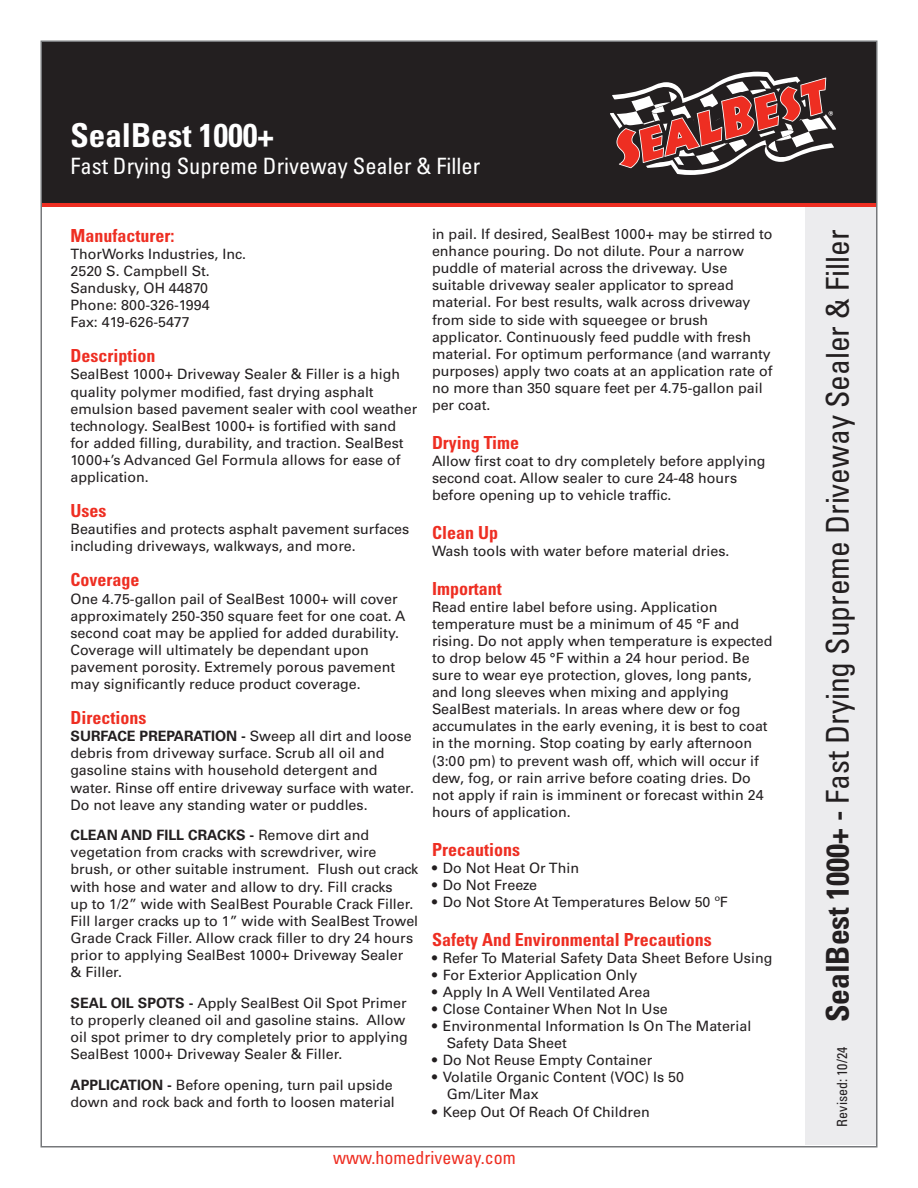
<style>
.page{position:relative;width:918px;height:1188px;background:#fff}
.page>*{position:absolute;margin:0;border:0;box-sizing:border-box;transform-origin:0 0}
.Product_Name_Main_1{font:700 condensed 33px "Univers LT Pro";color:#fff}
.Product_Name_Small_Side_Bar{font:condensed 31.5px "Univers LT Pro";color:#231f20}
.Product_Large_Description{font:condensed 22.5px "Univers LT Pro";color:#fff}
.Small_Head{font:700 condensed 18px "Univers LT Pro";color:#ee2e22}
.Small_Head-2{font:condensed 18px "Univers LT Pro";color:#ee2e22}
.Small_Head-3{font:14.25px/17.1px "Univers LT Pro 55 Roman";color:#231f20}
.Revised_Date_Text{font:condensed 14.1px "Univers LT Pro";color:#231f20}
.s1{font-family:"Univers LT Pro 65";font-weight:700}
.s2{font-weight:700}
</style>
<div class="page">
<div style="left:806px;top:41px;width:71px;height:1103px;background:#ececee"></div>
<div style="left:41px;top:45px;width:836px;height:162px;background:#ee2e22"></div>
<div style="left:41px;top:41px;width:836px;height:162px;background:#231f20"></div>
<svg style="left:610px;top:72px;width:226px;height:103px"></svg>
<p class="Product_Name_Main_1" style="left:70px;top:115px;width:205px">SealBest 1000+</p>
<p class="Product_Large_Description" style="left:70px;top:152px;width:411px">Fast Drying Supreme Driveway Sealer &amp; Filler</p>
<p class="Small_Head-3" style="left:432px;top:225px;width:342px">in pail. If desired, SealBest 1000+ may be stirred to</p>
<p class="Small_Head-3" style="left:432px;top:242px;width:313px">enhance pouring. Do not dilute. Pour a narrow</p>
<p class="Small_Head-3" style="left:432px;top:259px;width:297px">puddle of material across the driveway. Use</p>
<p class="Small_Head-3" style="left:432px;top:276px;width:303px">suitable driveway sealer applicator to spread</p>
<p class="Small_Head-3" style="left:432px;top:293px;width:320px">material. For best results, walk across driveway</p>
<p class="Small_Head-3" style="left:432px;top:310px;width:342px">from side to side with squeegee or brush applicator. Continuously feed puddle with fresh material. For optimum performance (and warranty purposes) apply two coats at an application rate of no more than 350 square feet per 4.75-gallon pail per coat.</p>
<p class="Small_Head" style="left:432px;top:431px;width:89px">Drying Time</p>
<p class="Small_Head-3" style="left:432px;top:452px;width:335px">Allow first coat to dry completely before applying</p>
<p class="Small_Head-3" style="left:432px;top:469px;width:307px">second coat. Allow sealer to cure 24-48 hours before opening up to vehicle traffic.</p>
<p class="Small_Head" style="left:432px;top:521px;width:68px">Clean Up</p>
<p class="Small_Head-3" style="left:432px;top:542px;width:299px">Wash tools with water before material dries.</p>
<p class="Small_Head" style="left:432px;top:577px;width:72px">Important</p>
<p class="Small_Head-3" style="left:432px;top:597px;width:287px">Read entire label before using. Application</p>
<p class="Small_Head-3" style="left:432px;top:615px;width:309px">temperature must be a minimum of 45 °F and</p>
<p class="Small_Head-3" style="left:432px;top:632px;width:342px">rising. Do not apply when temperature is expected</p>
<p class="Small_Head-3" style="left:432px;top:649px;width:319px">to drop below 45 °F within a 24 hour period. Be</p>
<p class="Small_Head-3" style="left:432px;top:666px;width:337px">sure to wear eye protection, gloves, long pants, and long sleeves when mixing and applying SealBest materials. In areas where dew or fog accumulates in the early evening, it is best to coat in the morning. Stop coating by early afternoon (3:00 pm) to prevent wash off, which will occur if dew, fog, or rain arrive before coating dries. Do not apply if rain is imminent or forecast within 24 hours of application.</p>
<p class="Small_Head" style="left:432px;top:838px;width:90px">Precautions</p>
<p class="Small_Head-3" style="left:432px;top:858px;width:149px">• Do Not Heat Or Thin</p>
<p class="Small_Head-3" style="left:432px;top:876px;width:107px">• Do Not Freeze</p>
<p class="Small_Head-3" style="left:432px;top:893px;width:297px">• Do Not Store At Temperatures Below 50 ºF</p>
<p class="Small_Head" style="left:432px;top:928px;width:281px">Safety And Environmental Precautions</p>
<p class="Small_Head-3" style="left:432px;top:948px;width:342px">• Refer To Material Safety Data Sheet Before Using</p>
<p class="Small_Head-3" style="left:432px;top:966px;width:207px">• For Exterior Application Only</p>
<p class="Small_Head-3" style="left:432px;top:983px;width:220px">• Apply In A Well Ventilated Area</p>
<p class="Small_Head-3" style="left:432px;top:1000px;width:237px">• Close Container When Not In Use</p>
<p class="Small_Head-3" style="left:432px;top:1017px;width:321px">• Environmental Information Is On The Material</p>
<p class="Small_Head-3" style="left:447px;top:1034px;width:122px">Safety Data Sheet</p>
<p class="Small_Head-3" style="left:432px;top:1051px;width:222px">• Do Not Reuse Empty Container</p>
<p class="Small_Head-3" style="left:432px;top:1068px;width:253px">• Volatile Organic Content (VOC) Is 50</p>
<p class="Small_Head-3" style="left:447px;top:1085px;width:93px">Gm/Liter Max</p>
<p class="Small_Head-3" style="left:432px;top:1102px;width:219px">• Keep Out Of Reach Of Children</p>
<p class="Small_Head-2" style="left:333px;top:1146px;width:184px">www.homedriveway.com</p>
<p class="Small_Head" style="left:71px;top:224px;width:105px">Manufacturer:</p>
<p class="Small_Head-3" style="left:71px;top:245px;width:177px">ThorWorks Industries, Inc.<br>2520 S. Campbell St.<br>Sandusky, OH 44870<br>Phone: 800-326-1994<br>Fax: 419-626-5477</p>
<p class="Small_Head" style="left:71px;top:345px;width:86px">Description</p>
<p class="Small_Head-3" style="left:71px;top:365px;width:348px">SealBest 1000+ Driveway Sealer &amp; Filler is a high quality polymer modified, fast drying asphalt emulsion based pavement sealer with cool weather technology. SealBest 1000+ is fortified with sand for added filling, durability, and traction. SealBest 1000+’s Advanced Gel Formula allows for ease of application.</p>
<p class="Small_Head" style="left:71px;top:500px;width:37px">Uses</p>
<p class="Small_Head-3" style="left:71px;top:520px;width:340px">Beautifies and protects asphalt pavement surfaces including driveways, walkways, and more.</p>
<p class="Small_Head" style="left:71px;top:569px;width:70px">Coverage</p>
<p class="Small_Head-3" style="left:71px;top:589px;width:336px">One 4.75-gallon pail of SealBest 1000+ will cover approximately 250-350 square feet for one coat. A second coat may be applied for added durability.<br>Coverage will ultimately be dependant upon pavement porosity. Extremely porous pavement may significantly reduce product coverage.</p>
<p class="Small_Head" style="left:71px;top:707px;width:77px">Directions</p>
<p class="Small_Head-3" style="left:71px;top:727px;width:345px"><span class="s1">SURFACE PREPARATION -</span> Sweep all dirt and loose debris from driveway surface. Scrub all oil and gasoline stains with household detergent and water. Rinse off entire driveway surface with water.<br>Do not leave any standing water or puddles.</p>
<p class="Small_Head-3" style="left:71px;top:826px;width:349px"><span class="s1">CLEAN AND FILL CRACKS -</span> Remove dirt and vegetation from cracks with screwdriver, wire brush, or other suitable instrument. Flush out crack with hose and water and allow to dry. Fill cracks<br>up to 1/2” wide with SealBest Pourable Crack Filler.<br>Fill larger cracks up to 1” wide with SealBest Trowel Grade Crack Filler. Allow crack filler to dry 24 hours prior to applying SealBest 1000+ Driveway Sealer<br>&amp; Filler.</p>
<p class="Small_Head-3" style="left:71px;top:993px;width:339px"><span class="s1">SEAL OIL SPOTS -</span> Apply SealBest Oil Spot Primer to properly cleaned oil and gasoline stains. Allow oil spot primer to dry completely prior to applying SealBest 1000+ Driveway Sealer &amp; Filler.</p>
<p class="Small_Head-3" style="left:71px;top:1075px;width:324px"><span class="s1">APPLICATION -</span> Before opening, turn pail upside</p>
<p class="Small_Head-3" style="left:71px;top:1092px;width:326px">down and rock back and forth to loosen material</p>
<p class="Product_Name_Small_Side_Bar" style="left:818px;top:1022px;width:794px;rotate:-90deg"><span class="s2">SealBest 1000+ -</span> Fast Drying Supreme Driveway Sealer &amp; Filler</p>
<p class="Revised_Date_Text" style="left:833px;top:1127px;width:81px;rotate:-90deg">Revised: 10/24</p>
</div>
